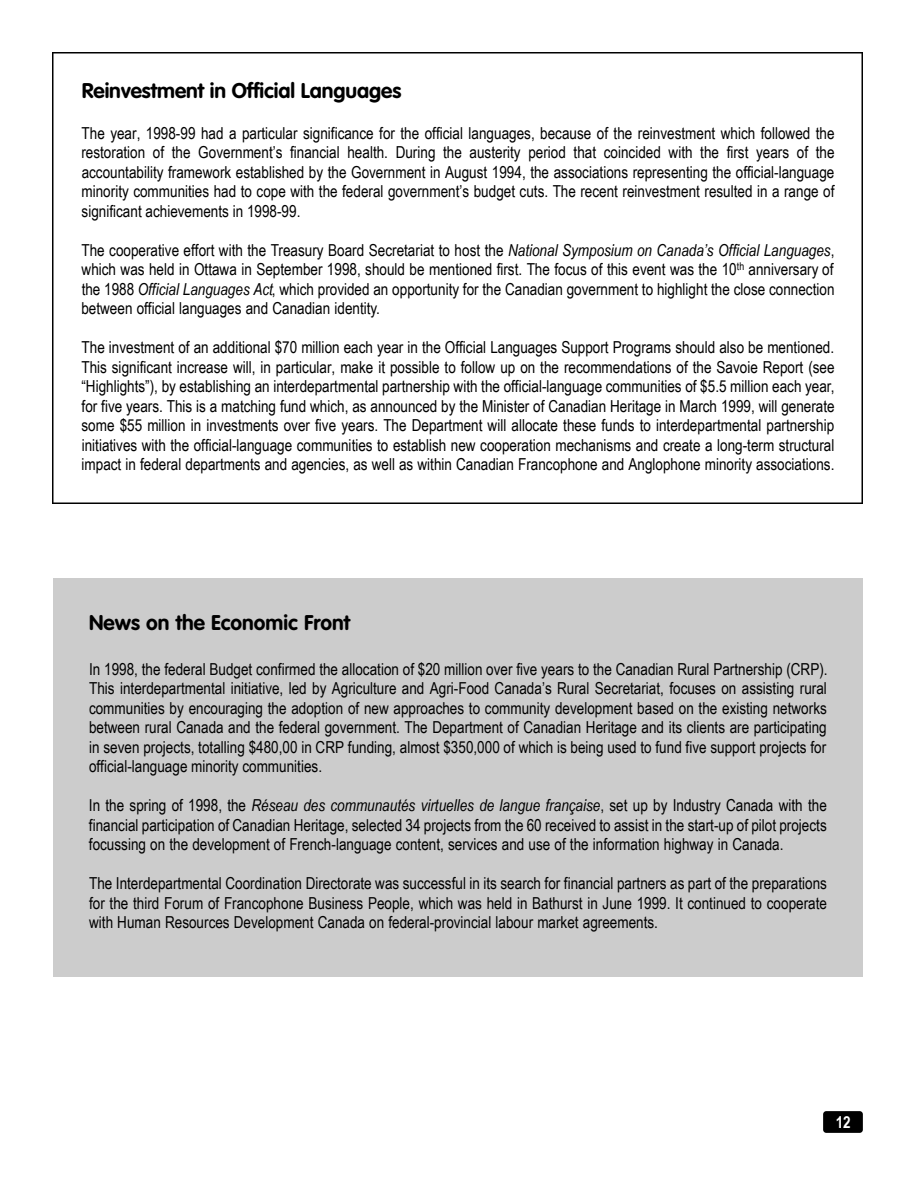
<style>
.page{position:relative;width:918px;height:1188px;background:#fff}
.page>*{position:absolute;margin:0;border:0;box-sizing:border-box;transform-origin:0 0}
.t1{font:700 21px "VAG Rounded";color:#000}
.t2{font:16.5px/19.5px "Arial Narrow";color:#000;text-align:justify}
.t3{font:700 16.5px "Arial Narrow";color:#fff}
.s1{font-style:italic}
</style>
<div class="page">
<div style="left:53px;top:578px;width:810px;height:399px;background:#ccc"></div>
<img style="left:53px;top:53px;width:810px;height:451px">
<div style="left:823px;top:1111px;width:40px;height:22px;background:#000;border-radius:3px"></div>
<p class="t1" style="left:82px;top:81px;width:321px">Reinvestment in Official Languages</p>
<p class="t2" style="left:81px;top:123px;width:755px">The year, 1998-99 had a particular significance for the official languages, because of the reinvestment which followed the restoration of the Government’s financial health. During the austerity period that coincided with the first years of the accountability framework established by the Government in August 1994, the associations representing the official-language minority communities had to cope with the federal government’s budget cuts. The recent reinvestment resulted in a range of significant achievements in 1998-99.</p>
<p class="t2" style="left:81px;top:240px;width:755px">The cooperative effort with the Treasury Board Secretariat to host the <span class="s1">National Symposium on Canada’s Official Languages</span>, which was held in Ottawa in September 1998, should be mentioned first. The focus of this event was the 10<sup>th</sup> anniversary of the 1988 <span class="s1">Official Languages Act</span>, which provided an opportunity for the Canadian government to highlight the close connection between official languages and Canadian identity.</p>
<p class="t2" style="left:81px;top:338px;width:755px">The investment of an additional $70 million each year in the Official Languages Support Programs should also be mentioned.<br>This significant increase will, in particular, make it possible to follow up on the recommendations of the Savoie Report (see “Highlights”), by establishing an interdepartmental partnership with the official-language communities of $5.5 million each year, for five years. This is a matching fund which, as announced by the Minister of Canadian Heritage in March 1999, will generate some $55 million in investments over five years. The Department will allocate these funds to interdepartmental partnership initiatives with the official-language communities to establish new cooperation mechanisms and create a long-term structural impact in federal departments and agencies, as well as within Canadian Francophone and Anglophone minority associations.</p>
<p class="t1" style="left:89px;top:614px;width:262px">News on the Economic Front</p>
<p class="t2" style="left:89px;top:659px;width:740px">In 1998, the federal Budget confirmed the allocation of $20 million over five years to the Canadian Rural Partnership (CRP).<br>This interdepartmental initiative, led by Agriculture and Agri-Food Canada’s Rural Secretariat, focuses on assisting rural communities by encouraging the adoption of new approaches to community development based on the existing networks between rural Canada and the federal government. The Department of Canadian Heritage and its clients are participating in seven projects, totalling $480,00 in CRP funding, almost $350,000 of which is being used to fund five support projects for official-language minority communities.</p>
<p class="t2" style="left:89px;top:795px;width:739px">In the spring of 1998, the <span class="s1">Réseau des communautés virtuelles de langue française</span>, set up by Industry Canada with the financial participation of Canadian Heritage, selected 34 projects from the 60 received to assist in the start-up of pilot projects focussing on the development of French-language content, services and use of the information highway in Canada.</p>
<p class="t2" style="left:89px;top:873px;width:739px">The Interdepartmental Coordination Directorate was successful in its search for financial partners as part of the preparations for the third Forum of Francophone Business People, which was held in Bathurst in June 1999. It continued to cooperate with Human Resources Development Canada on federal-provincial labour market agreements.</p>
<p class="t3" style="left:836px;top:1113px;width:17px">12</p>
</div>
